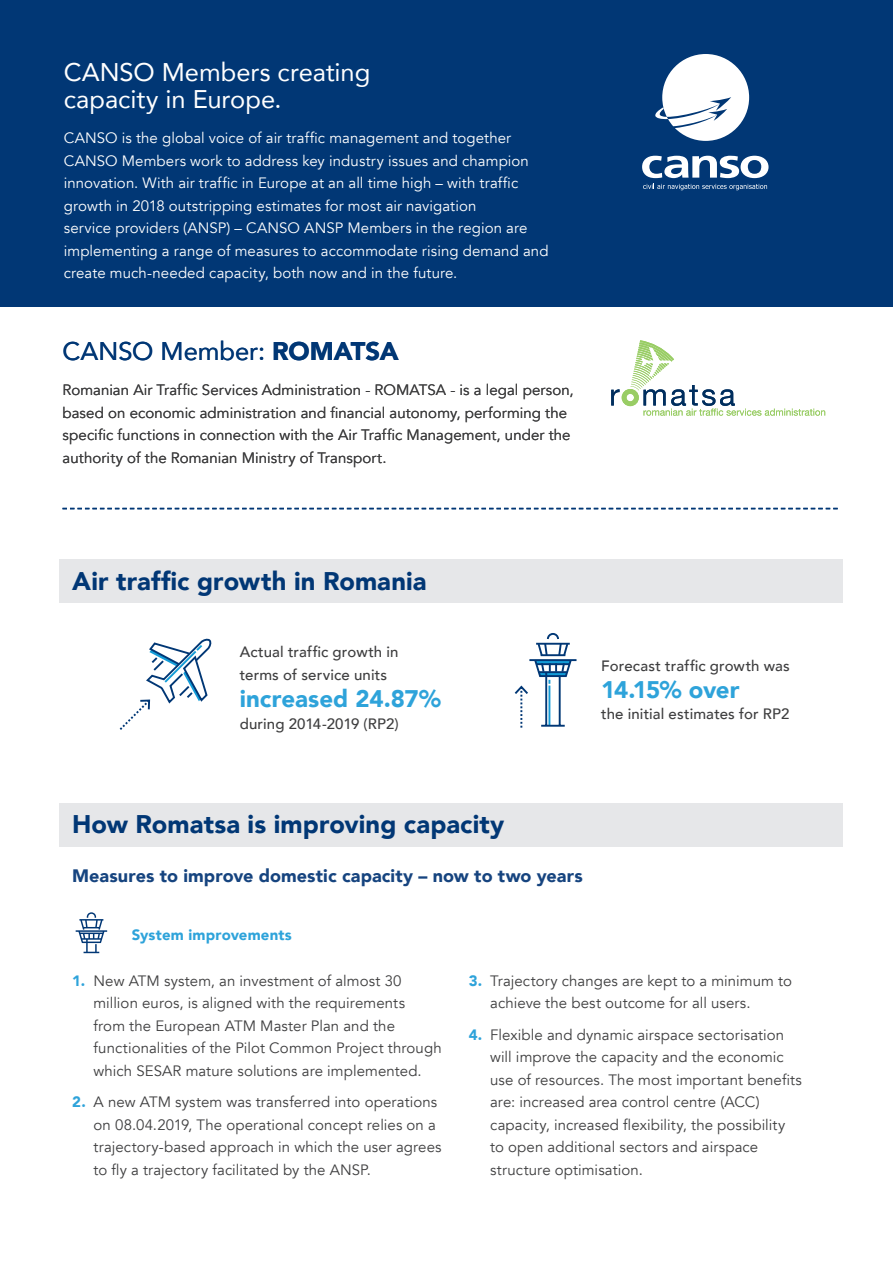
<style>
.page{position:relative;width:893px;height:1263px;background:#fff}
.page>*{position:absolute;margin:0;border:0;box-sizing:border-box;transform-origin:0 0}
.Paragraph_Style_1{font:900 25.5px "Avenir";letter-spacing:.005em;color:#013775}
.t1{font:25.5px/27px "Avenir";color:#fff}
.t2{font:25.5px "Avenir";color:#013775}
.Body{font:900 24px "Avenir";color:#2ea3da}
.Body_H1{font:900 18px "Avenir";letter-spacing:.005em;color:#16447f}
.Body_-_indent{font:15px/22.5px "Avenir";letter-spacing:.005em;color:#3e3e3f}
.Body-2{font:15px/22.5px "Avenir";letter-spacing:.005em;color:#fff}
.Body-3{font:15px/22.5px "Avenir";letter-spacing:.005em;color:#3e3e3f}
.Body-4{font:500 15px/22.5px "Avenir";letter-spacing:.01em;color:#3e3e3f}
.Body_Header{font:900 15px "Avenir";letter-spacing:.01em;color:#2ea3da}
.s1{font-weight:900}
.s2{font-weight:900;color:#2ea3da}
</style>
<div class="page">
<div style="left:60px;top:803px;width:783px;height:43px;background:#e6e7e9"></div>
<svg style="left:76px;top:912px;width:31px;height:41px"></svg>
<div style="left:0;top:0;width:893px;height:306px;background:#013775"></div>
<svg style="left:655px;top:54px;width:94px;height:87px"></svg>
<svg style="left:642px;top:156px;width:126px;height:22px"></svg>
<svg style="left:643px;top:184px;width:124px;height:6px"></svg>
<svg style="left:63px;top:508px;width:775px;height:1px"></svg>
<svg style="left:611px;top:340px;width:214px;height:76px"></svg>
<div style="left:60px;top:560px;width:783px;height:43px;background:#e6e7e9"></div>
<hr style="left:529px;top:659px;width:47px;height:2px;background:#013775">
<svg style="left:514px;top:633px;width:59px;height:95px"></svg>
<svg style="left:119px;top:638px;width:93px;height:92px"></svg>
<h1 class="t1" style="left:64px;top:58px;width:308px">CANSO Members creating capacity in Europe.</h1>
<p class="Body-2" style="left:64px;top:127px;width:486px">CANSO is the global voice of air traffic management and together CANSO Members work to address key industry issues and champion innovation. With air traffic in Europe at an all time high – with traffic growth in 2018 outstripping estimates for most air navigation<br>service providers (ANSP) – CANSO ANSP Members in the region are implementing a range of measures to accommodate rising demand and create much-needed capacity, both now and in the future.</p>
<h1 class="t2" style="left:63px;top:331px;width:338px">CANSO Member: <span class="s1">ROMATSA</span></h1>
<p class="Body-3" style="left:63px;top:379px;width:513px">Romanian Air Traffic Services Administration - ROMATSA - is a legal person, based on economic administration and financial autonomy, performing the specific functions in connection with the Air Traffic Management, under the authority of the Romanian Ministry of Transport.</p>
<p class="Paragraph_Style_1" style="left:72px;top:559px;width:356px">Air traffic growth in Romania</p>
<p class="Body-4" style="left:240px;top:640px;width:160px">Actual traffic growth in terms of service units</p>
<p class="Body" style="left:240px;top:678px;width:203px">increased 24.87%</p>
<p class="Body-4" style="left:240px;top:712px;width:160px">during 2014-2019 (RP2)</p>
<p class="Body-4" style="left:601px;top:653px;width:190px">Forecast traffic growth was</p>
<p class="Body" style="left:601px;top:669px;width:140px">14.15% over</p>
<p class="Body-4" style="left:601px;top:701px;width:190px">the initial estimates for RP2</p>
<p class="Paragraph_Style_1" style="left:72px;top:802px;width:434px">How Romatsa is improving capacity</p>
<p class="Body_H1" style="left:72px;top:860px;width:512px">Measures to improve domestic capacity – now to two years</p>
<p class="Body_Header" style="left:132px;top:922px;width:162px">System improvements</p>
<p class="Body_-_indent" style="left:94px;top:969px;width:350px;text-indent:-21px"><span class="s2">1.</span> New ATM system, an investment of almost 30 million euros, is aligned with the requirements<br>from the European ATM Master Plan and the functionalities of the Pilot Common Project through which SESAR mature solutions are implemented.</p>
<p class="Body_-_indent" style="left:94px;top:1091px;width:349px;text-indent:-21px"><span class="s2">2.</span> A new ATM system was transferred into operations on 08.04.2019, The operational concept relies on a trajectory-based approach in which the user agrees to fly a trajectory facilitated by the ANSP.</p>
<p class="Body_-_indent" style="left:490px;top:969px;width:303px;text-indent:-21px"><span class="s2">3.</span> Trajectory changes are kept to a minimum to achieve the best outcome for all users.</p>
<p class="Body_-_indent" style="left:490px;top:1023px;width:313px;text-indent:-21px"><span class="s2">4.</span> Flexible and dynamic airspace sectorisation will improve the capacity and the economic use of resources. The most important benefits are: increased area control centre (ACC) capacity, increased flexibility, the possibility to open additional sectors and airspace structure optimisation.</p>
</div>
